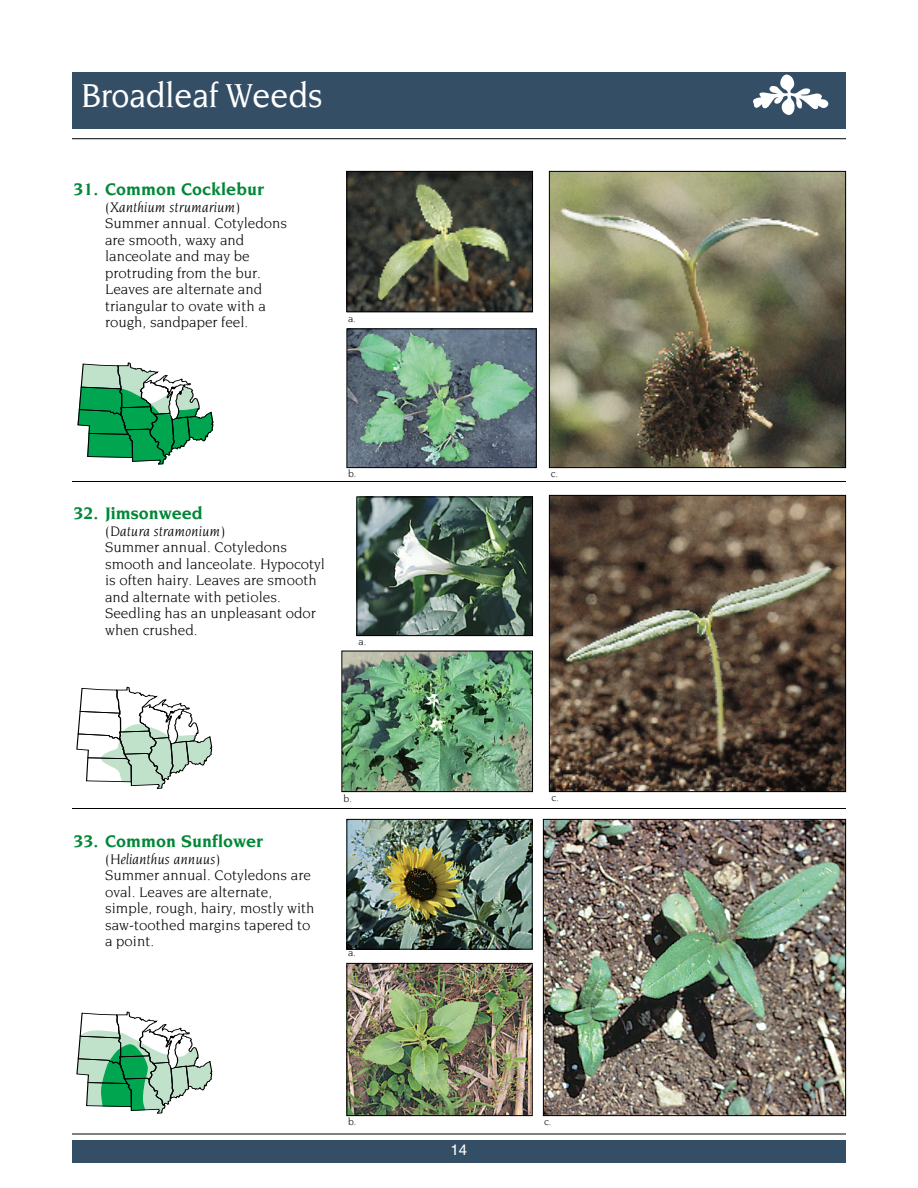
<style>
.page{position:relative;width:918px;height:1188px;background:#fff}
.page>*{position:absolute;margin:0;border:0;box-sizing:border-box;transform-origin:0 0}
.t1{font:500 36px "Novarese";color:#fff;scale:.9 1}
.t2{font:700 18px "Novarese";color:#018737}
.t3{font:15px/16.5px "Novarese";color:#000}
.t4{font:italic 15px "Novarese";color:#000}
.t5{font:15px "Helvetica";color:#fff}
.t6{font:10.5px "Novarese";color:#000}
</style>
<div class="page">
<img style="left:551px;top:173px;width:293px;height:293px">
<div style="left:549px;top:171px;width:297px;height:297px;border:1px solid #000"></div>
<img style="left:551px;top:497px;width:293px;height:293px">
<div style="left:549px;top:495px;width:297px;height:297px;border:1px solid #000"></div>
<hr style="left:72px;top:1134px;width:774px;height:1px;background:#000">
<div style="left:72px;top:72px;width:774px;height:56px;background:#344f65"></div>
<img style="left:348px;top:173px;width:183px;height:137px">
<div style="left:346px;top:171px;width:187px;height:141px;border:1px solid #000"></div>
<img style="left:348px;top:330px;width:187px;height:136px">
<div style="left:346px;top:328px;width:191px;height:140px;border:1px solid #000"></div>
<img style="left:358px;top:499px;width:173px;height:135px">
<div style="left:356px;top:497px;width:177px;height:139px;border:1px solid #000"></div>
<img style="left:343px;top:653px;width:188px;height:137px">
<div style="left:341px;top:651px;width:192px;height:141px;border:1px solid #000"></div>
<img style="left:545px;top:821px;width:299px;height:293px">
<div style="left:543px;top:819px;width:303px;height:297px;border:1px solid #000"></div>
<img style="left:348px;top:821px;width:183px;height:127px">
<div style="left:346px;top:819px;width:187px;height:131px;border:1px solid #000"></div>
<img style="left:348px;top:965px;width:183px;height:149px">
<div style="left:346px;top:963px;width:187px;height:153px;border:1px solid #000"></div>
<div style="left:72px;top:1140px;width:774px;height:22px;background:#344f65"></div>
<svg style="left:753px;top:75px;width:75px;height:40px"></svg>
<hr style="left:72px;top:138px;width:774px;height:1px;background:#000">
<hr style="left:72px;top:481px;width:774px;height:1px;background:#000">
<hr style="left:72px;top:808px;width:774px;height:1px;background:#000">
<svg style="left:77px;top:362px;width:137px;height:103px"></svg>
<svg style="left:76px;top:687px;width:137px;height:102px"></svg>
<svg style="left:76px;top:1011px;width:137px;height:103px"></svg>
<h1 class="t1" style="left:81px;top:81px;width:270px">Broadleaf Weeds</h1>
<p class="t2" style="left:74px;top:182px;width:192px">31. Common Cocklebur</p>
<p class="t4" style="left:105px;top:201px;width:137px">(Xanthium strumarium)</p>
<p class="t3" style="left:105px;top:216px;width:184px">Summer annual. Cotyledons are smooth, waxy and lanceolate and may be protruding from the bur.<br>Leaves are alternate and triangular to ovate with a rough, sandpaper feel.</p>
<p class="t6" style="left:348px;top:314px;width:9px">a.</p>
<p class="t2" style="left:74px;top:506px;width:131px">32. Jimsonweed</p>
<p class="t4" style="left:105px;top:525px;width:122px">(Datura stramonium)</p>
<p class="t3" style="left:105px;top:540px;width:222px">Summer annual. Cotyledons smooth and lanceolate. Hypocotyl is often hairy. Leaves are smooth and alternate with petioles.<br>Seedling has an unpleasant odor when crushed.</p>
<p class="t6" style="left:348px;top:470px;width:10px">b.</p>
<p class="t6" style="left:359px;top:637px;width:9px">a.</p>
<p class="t2" style="left:74px;top:834px;width:191px">33. Common Sunflower</p>
<p class="t4" style="left:105px;top:853px;width:117px">(Helianthus annuus)</p>
<p class="t3" style="left:105px;top:868px;width:211px">Summer annual. Cotyledons are oval. Leaves are alternate, simple, rough, hairy, mostly with saw-toothed margins tapered to a point.</p>
<p class="t6" style="left:344px;top:795px;width:10px">b.</p>
<p class="t6" style="left:348px;top:949px;width:9px">a.</p>
<p class="t6" style="left:348px;top:1118px;width:10px">b.</p>
<p class="t6" style="left:551px;top:470px;width:9px">c.</p>
<p class="t6" style="left:551px;top:794px;width:9px">c.</p>
<p class="t5" style="left:451px;top:1144px;width:18px">14</p>
<p class="t6" style="left:544px;top:1118px;width:9px">c.</p>
</div>
